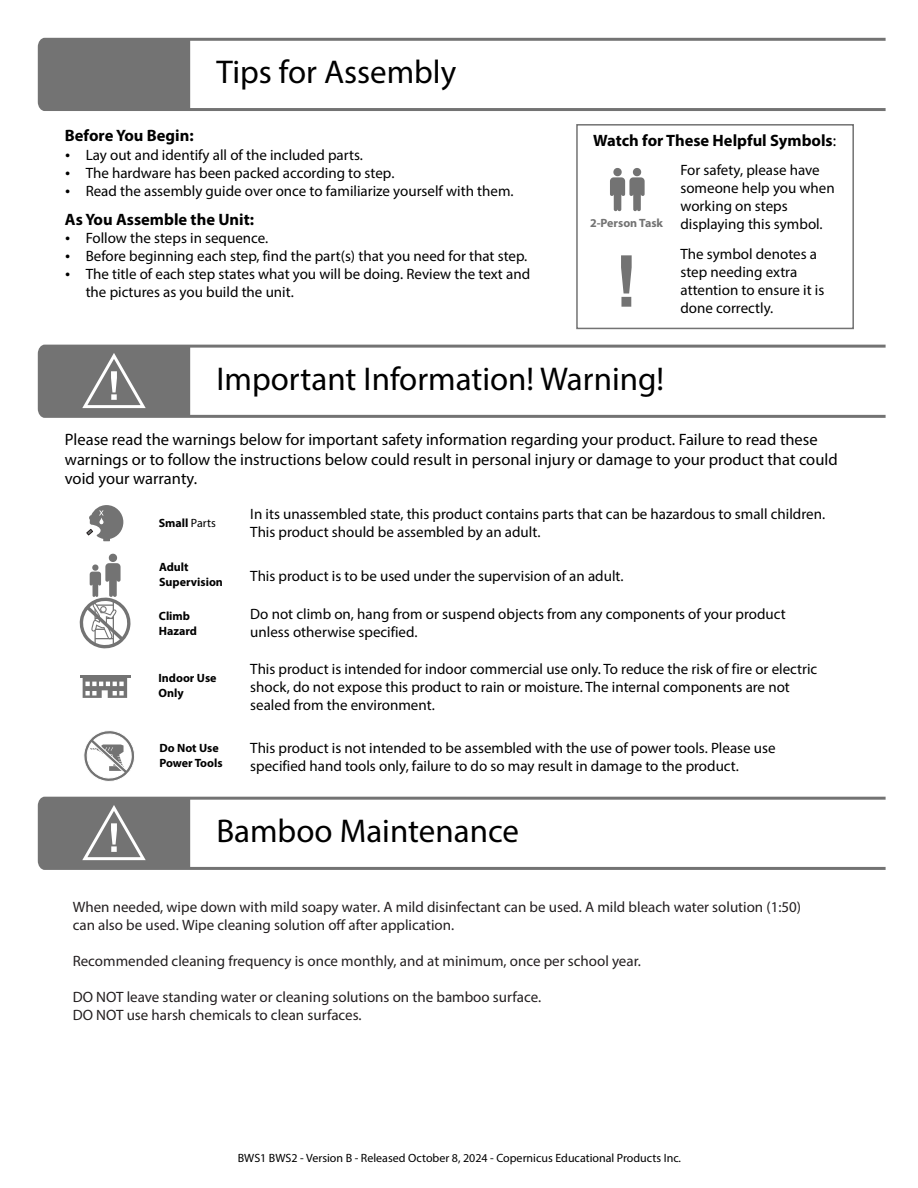
<style>
.page{position:relative;width:918px;height:1188px;background:#fff}
.page>*{position:absolute;margin:0;border:0;box-sizing:border-box;transform-origin:0 0}
.t1{font:33px "Myriad Pro";color:#000}
.t2{font:16.5px/19.8px "Myriad Pro";color:#000}
.t3{font:700 16.5px "Myriad Pro";color:#000}
.t4{font:15px/18px "Myriad Pro";color:#000}
.t5{font:15px/18px "Myriad Pro";color:#231f20}
.t6{font:12px "Myriad Pro";color:#000}
.t7{font:700 12px/14.9px "Myriad Pro";color:#000}
.s1{font-weight:400}
.s2{font-weight:700;font-size:12px;color:#737373}
</style>
<div class="page">
<div style="left:576px;top:124px;width:278px;height:205px;border:2px solid #737373"></div>
<svg style="left:38px;top:38px;width:848px;height:73px"></svg>
<hr style="left:80px;top:675px;width:51px;height:2px;background:#737373">
<svg style="left:83px;top:678px;width:44px;height:20px"></svg>
<svg style="left:87px;top:505px;width:36px;height:36px"></svg>
<svg style="left:79px;top:554px;width:52px;height:95px"></svg>
<svg style="left:38px;top:345px;width:848px;height:73px"></svg>
<svg style="left:87px;top:359px;width:54px;height:46px;background:#8b8b8b"></svg>
<svg style="left:621px;top:255px;width:11px;height:52px"></svg>
<svg style="left:610px;top:168px;width:35px;height:43px"></svg>
<svg style="left:84px;top:731px;width:50px;height:50px"></svg>
<svg style="left:38px;top:797px;width:848px;height:73px"></svg>
<svg style="left:87px;top:811px;width:54px;height:46px;background:#8b8b8b"></svg>
<h1 class="t1" style="left:216px;top:59px;width:241px">Tips for Assembly</h1>
<p class="t3" style="left:65px;top:129px;width:130px">Before You Begin:</p>
<p class="t4" style="left:86px;top:147px;width:429px">Lay out and identify all of the included parts.<br>The hardware has been packed according to step.<br>Read the assembly guide over once to familiarize yourself with them.</p>
<p class="t3" style="left:65px;top:212px;width:191px">As You Assemble the Unit:</p>
<p class="t4" style="left:86px;top:230px;width:446px">Follow the steps in sequence.<br>Before beginning each step, find the part(s) that you need for that step.<br>The title of each step states what you will be doing. Review the text and the pictures as you build the unit.</p>
<p class="t3" style="left:593px;top:134px;width:244px">Watch for These Helpful Symbols<span class="s1">:</span></p>
<p class="t4" style="left:680px;top:162px;width:141px">For safety, please have</p>
<p class="t4" style="left:680px;top:180px;width:156px">someone help you when</p>
<p class="t4" style="left:680px;top:198px;width:109px">working on steps</p>
<p class="t4" style="left:590px;top:216px;width:234px"><span class="s2">2-Person Task</span> displaying this symbol.</p>
<p class="t4" style="left:680px;top:246px;width:145px">The symbol denotes a step needing extra attention to ensure it is done correctly.</p>
<h1 class="t1" style="left:216px;top:365px;width:449px">Important Information! Warning!</h1>
<p class="t2" style="left:65px;top:431px;width:774px">Please read the warnings below for important safety information regarding your product. Failure to read these warnings or to follow the instructions below could result in personal injury or damage to your product that could void your warranty.</p>
<p class="t7" style="left:159px;top:517px;width:58px">Small <span class="s1">Parts</span></p>
<p class="t7" style="left:159px;top:561px;width:65px">Adult<br>Supervision</p>
<p class="t7" style="left:159px;top:609px;width:40px">Climb<br>Hazard</p>
<p class="t4" style="left:250px;top:507px;width:576px">In its unassembled state, this product contains parts that can be hazardous to small children.<br>This product should be assembled by an adult.</p>
<p class="t4" style="left:250px;top:568px;width:375px">This product is to be used under the supervision of an adult.</p>
<p class="t4" style="left:250px;top:606px;width:537px">Do not climb on, hang from or suspend objects from any components of your product unless otherwise specified.</p>
<p class="t7" style="left:159px;top:672px;width:60px">Indoor Use<br>Only</p>
<p class="t4" style="left:250px;top:661px;width:568px">This product is intended for indoor commercial use only. To reduce the risk of fire or electric shock, do not expose this product to rain or moisture. The internal components are not sealed from the environment.</p>
<p class="t7" style="left:159px;top:741px;width:65px">Do Not Use<br>Power Tools</p>
<p class="t4" style="left:250px;top:740px;width:527px">This product is not intended to be assembled with the use of power tools. Please use specified hand tools only, failure to do so may result in damage to the product.</p>
<h1 class="t1" style="left:216px;top:818px;width:304px">Bamboo Maintenance</h1>
<p class="t5" style="left:73px;top:899px;width:730px">When needed, wipe down with mild soapy water. A mild disinfectant can be used. A mild bleach water solution (1:50) can also be used. Wipe cleaning solution off after application.</p>
<p class="t5" style="left:73px;top:953px;width:570px">Recommended cleaning frequency is once monthly, and at minimum, once per school year.</p>
<p class="t5" style="left:73px;top:989px;width:470px">DO NOT leave standing water or cleaning solutions on the bamboo surface.<br>DO NOT use harsh chemicals to clean surfaces.</p>
<p class="t6" style="left:238px;top:1153px;width:445px">BWS1 BWS2 - Version B - Released October 8, 2024 - Copernicus Educational Products Inc.</p>
</div>
